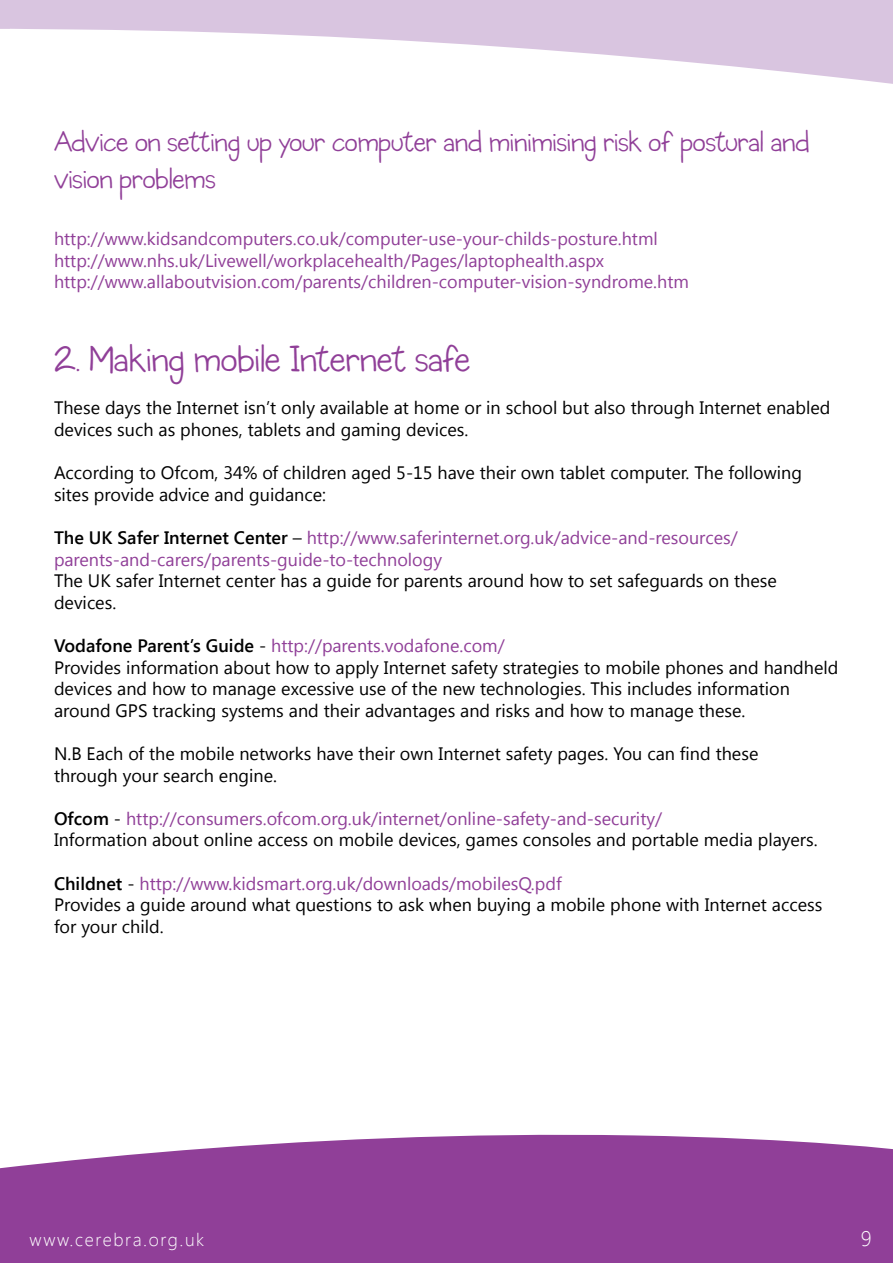
<style>
.page{position:relative;width:893px;height:1263px;background:#fff}
.page>*{position:absolute;margin:0;border:0;box-sizing:border-box;transform-origin:0 0}
.t1{font:39px "Typographyof Coop Forged";letter-spacing:-.005em;color:#903f98}
.t2{font:30px/36px "Typographyof Coop Forged";color:#903f98}
.t3{font:300 21px "Segoe UI";color:#fff}
.t4{font:18px/21.6px "Segoe UI";color:#000}
.t5{font:18px/21.6px "Segoe UI";color:#903f98}
.t6{font:300 18px "Segoe UI";letter-spacing:.09em;color:#fff}
.s1{font-weight:600;color:#000}
.s2{color:#000}
.s3{font-weight:600}
.s4{color:#903f98}
</style>
<div class="page">
<svg style="left:0;top:1134px;width:893px;height:129px;background:#984d9f"></svg>
<svg style="left:0;top:0;width:893px;height:84px;fill:#d9c5e0"></svg>
<h2 class="t2" style="left:54px;top:127px;width:757px">Advice on setting up your computer and minimising risk of postural and vision problems</h2>
<p class="t5" style="left:54px;top:227px;width:636px">http://www.kidsandcomputers.co.uk/computer-use-your-childs-posture.html http://www.nhs.uk/Livewell/workplacehealth/Pages/laptophealth.aspx http://www.allaboutvision.com/parents/children-computer-vision-syndrome.htm</p>
<h1 class="t1" style="left:54px;top:335px;width:418px">2. Making mobile Internet safe</h1>
<p class="t4" style="left:54px;top:396px;width:778px">These days the Internet isn’t only available at home or in school but also through Internet enabled devices such as phones, tablets and gaming devices.</p>
<p class="t4" style="left:54px;top:461px;width:749px">According to Ofcom, 34% of children aged 5-15 have their own tablet computer. The following sites provide advice and guidance:</p>
<p class="t5" style="left:54px;top:526px;width:685px"><span class="s1">The UK Safer Internet Center</span> <span class="s2">–</span> http://www.saferinternet.org.uk/advice-and-resources/ parents-and-carers/parents-guide-to-technology</p>
<p class="t4" style="left:54px;top:569px;width:724px">The UK safer Internet center has a guide for parents around how to set safeguards on these devices.</p>
<p class="t4" style="left:54px;top:634px;width:786px"><span class="s3">Vodafone Parent’s Guide</span> - <span class="s4">http://parents.vodafone.com/<br></span>Provides information about how to apply Internet safety strategies to mobile phones and handheld devices and how to manage excessive use of the new technologies. This includes information around GPS tracking systems and their advantages and risks and how to manage these.</p>
<p class="t4" style="left:54px;top:742px;width:706px">N.B Each of the mobile networks have their own Internet safety pages. You can find these through your search engine.</p>
<p class="t4" style="left:54px;top:807px;width:765px"><span class="s3">Ofcom</span> - <span class="s4">http://consumers.ofcom.org.uk/internet/online-safety-and-security/<br></span>Information about online access on mobile devices, games consoles and portable media players.</p>
<p class="t4" style="left:54px;top:871px;width:770px"><span class="s3">Childnet</span> - <span class="s4">http://www.kidsmart.org.uk/downloads/mobilesQ.pdf<br></span>Provides a guide around what questions to ask when buying a mobile phone with Internet access for your child.</p>
<p class="t6" style="left:30px;top:1227px;width:176px">www.cerebra.org.uk</p>
<p class="t3" style="left:861px;top:1224px;width:12px">9</p>
</div>
